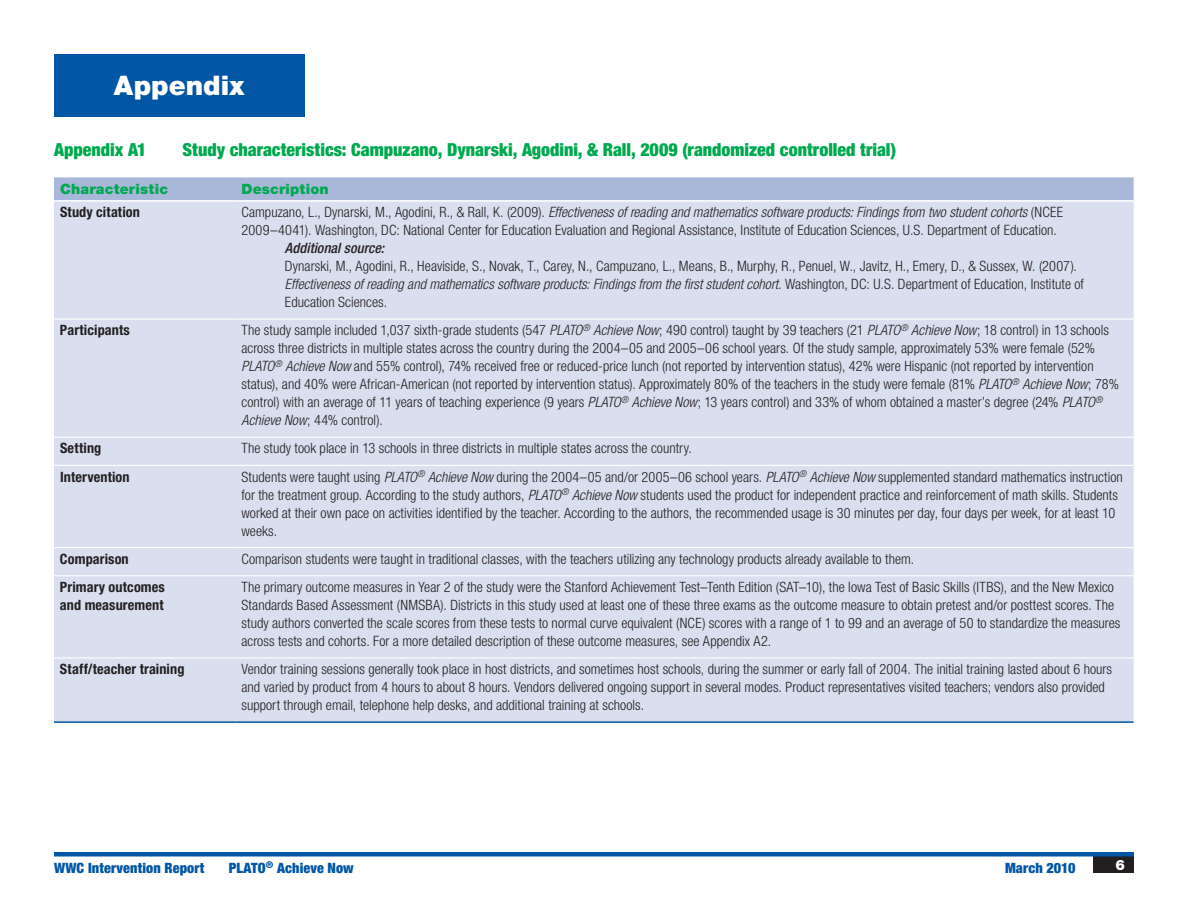
<style>
.page{position:relative;width:1188px;height:918px;background:#fff}
.page>*{position:absolute;margin:0;border:0;box-sizing:border-box;transform-origin:0 0}
.Appendix_blue_box{font:900 27px "Helvetica Neue LT Std";color:#fff}
.Appendix_title{font:900 condensed 18px "Helvetica Neue LT Std";color:#00a94e}
.Table_body_text{font:300 condensed 14.25px/18px "Helvetica Neue LT Std";letter-spacing:.005em;color:#231f20}
.Table_sub_head{font:700 condensed 14.25px/18px "Helvetica Neue LT Std";letter-spacing:.01em;color:#231f20}
.Footer{font:900 condensed 14.25px "Helvetica Neue LT Std";letter-spacing:.01em;color:#0155a5}
.Table_col__head{font:900 14.25px "Helvetica Neue LT Std";letter-spacing:.01em;color:#00a94e}
.Table_body_text-2{font:italic 500 condensed 14.25px "Helvetica Neue LT Std";letter-spacing:.005em;color:#231f20}
.Footer-Month_Year{font:900 condensed 14.25px "Helvetica Neue LT Std";letter-spacing:.005em;color:#0155a5}
.Page{font:900 14.25px "Helvetica Neue LT Std";color:#fff}
.s1{font-style:italic}
</style>
<div class="page">
<div style="left:1094px;top:856px;width:40px;height:17px;background:#231f20"></div>
<hr style="left:54px;top:852px;width:1080px;height:4px;background:#0155a5">
<div style="left:54px;top:54px;width:250px;height:63px;background:#0155a5"></div>
<div style="left:54px;top:177px;width:1080px;height:23px;background:#a9b8da"></div>
<div style="left:54px;top:202px;width:1080px;height:519px;background:#d9dfef"></div>
<hr style="left:54px;top:319px;width:181px;height:1px;background:#fff">
<hr style="left:235px;top:319px;width:899px;height:1px;background:#fff">
<hr style="left:54px;top:437px;width:181px;height:1px;background:#fff">
<hr style="left:235px;top:437px;width:899px;height:1px;background:#fff">
<hr style="left:54px;top:465px;width:181px;height:1px;background:#fff">
<hr style="left:235px;top:465px;width:899px;height:1px;background:#fff">
<hr style="left:54px;top:547px;width:181px;height:1px;background:#fff">
<hr style="left:235px;top:547px;width:899px;height:1px;background:#fff">
<hr style="left:54px;top:575px;width:181px;height:1px;background:#fff">
<hr style="left:235px;top:575px;width:899px;height:1px;background:#fff">
<hr style="left:54px;top:657px;width:181px;height:2px;background:#fff">
<hr style="left:235px;top:657px;width:899px;height:2px;background:#fff">
<hr style="left:54px;top:721px;width:181px;height:2px;background:#0155a5">
<hr style="left:235px;top:721px;width:899px;height:2px;background:#0155a5">
<p class="Appendix_blue_box" style="left:114px;top:69px;width:132px">Appendix</p>
<p class="Appendix_title" style="left:54px;top:139px;width:94px">Appendix A1</p>
<p class="Appendix_title" style="left:183px;top:139px;width:715px">Study characteristics: Campuzano, Dynarski, Agodini, &amp; Rall, 2009 (randomized controlled trial)</p>
<p class="Table_col__head" style="left:60px;top:180px;width:110px">Characteristic</p>
<p class="Table_col__head" style="left:241px;top:180px;width:89px">Description</p>
<p class="Table_sub_head" style="left:60px;top:203px;width:82px">Study citation</p>
<p class="Table_body_text" style="left:241px;top:203px;width:823px">Campuzano, L., Dynarski, M., Agodini, R., &amp; Rall, K. (2009). <span class="s1">Effectiveness of reading and mathematics software products: Findings from two student cohorts</span> (NCEE<br>2009–4041). Washington, DC: National Center for Education Evaluation and Regional Assistance, Institute of Education Sciences, U.S. Department of Education.</p>
<p class="Table_body_text-2" style="left:285px;top:240px;width:101px">Additional source:</p>
<p class="Table_body_text" style="left:285px;top:257px;width:801px">Dynarski, M., Agodini, R., Heaviside, S., Novak, T., Carey, N., Campuzano, L., Means, B., Murphy, R., Penuel, W., Javitz, H., Emery, D., &amp; Sussex, W. (2007).<br><span class="s1">Effectiveness of reading and mathematics software products: Findings from the first student cohort.</span> Washington, DC: U.S. Department of Education, Institute of<br>Education Sciences.</p>
<p class="Table_sub_head" style="left:60px;top:321px;width:71px">Participants</p>
<p class="Table_body_text" style="left:241px;top:321px;width:879px">The study sample included 1,037 sixth-grade students (547 <span class="s1">PLATO</span><sup>®</sup> <span class="s1">Achieve Now</span>; 490 control) taught by 39 teachers (21 <span class="s1">PLATO</span><sup>®</sup> <span class="s1">Achieve Now</span>; 18 control) in 13 schools across three districts in multiple states across the country during the 2004–05 and 2005–06 school years. Of the study sample, approximately 53% were female (52% <span class="s1">PLATO</span><sup>®</sup> <span class="s1">Achieve Now</span> and 55% control), 74% received free or reduced-price lunch (not reported by intervention status), 42% were Hispanic (not reported by intervention status), and 40% were African-American (not reported by intervention status). Approximately 80% of the teachers in the study were female (81% <span class="s1">PLATO</span><sup>®</sup> <span class="s1">Achieve Now</span>; 78% control) with an average of 11 years of teaching experience (9 years <span class="s1">PLATO</span><sup>®</sup> <span class="s1">Achieve Now</span>; 13 years control) and 33% of whom obtained a master’s degree (24% <span class="s1">PLATO</span><sup>® </sup><span class="s1">Achieve Now</span>; 44% control).</p>
<p class="Table_sub_head" style="left:60px;top:439px;width:43px">Setting</p>
<p class="Table_body_text" style="left:241px;top:439px;width:452px">The study took place in 13 schools in three districts in multiple states across the country.</p>
<p class="Table_sub_head" style="left:60px;top:467px;width:71px">Intervention</p>
<p class="Table_body_text" style="left:241px;top:467px;width:883px">Students were taught using <span class="s1">PLATO</span><sup>®</sup> <span class="s1">Achieve Now</span> during the 2004–05 and/or 2005–06 school years. <span class="s1">PLATO</span><sup>®</sup> <span class="s1">Achieve Now</span> supplemented standard mathematics instruction for the treatment group. According to the study authors, <span class="s1">PLATO</span><sup>®</sup> <span class="s1">Achieve Now</span> students used the product for independent practice and reinforcement of math skills. Students worked at their own pace on activities identified by the teacher. According to the authors, the recommended usage is 30 minutes per day, four days per week, for at least 10 weeks.</p>
<p class="Table_sub_head" style="left:60px;top:550px;width:70px">Comparison</p>
<p class="Table_body_text" style="left:241px;top:550px;width:674px">Comparison students were taught in traditional classes, with the teachers utilizing any technology products already available to them.</p>
<p class="Table_sub_head" style="left:60px;top:578px;width:106px">Primary outcomes and measurement</p>
<p class="Table_body_text" style="left:241px;top:578px;width:880px">The primary outcome measures in Year 2 of the study were the Stanford Achievement Test–Tenth Edition (SAT–10), the Iowa Test of Basic Skills (ITBS), and the New Mexico Standards Based Assessment (NMSBA). Districts in this study used at least one of these three exams as the outcome measure to obtain pretest and/or posttest scores. The study authors converted the scale scores from these tests to normal curve equivalent (NCE) scores with a range of 1 to 99 and an average of 50 to standardize the measures across tests and cohorts. For a more detailed description of these outcome measures, see Appendix A2.</p>
<p class="Table_sub_head" style="left:60px;top:660px;width:126px">Staff/teacher training</p>
<p class="Table_body_text" style="left:241px;top:660px;width:872px">Vendor training sessions generally took place in host districts, and sometimes host schools, during the summer or early fall of 2004. The initial training lasted about 6 hours and varied by product from 4 hours to about 8 hours. Vendors delivered ongoing support in several modes. Product representatives visited teachers; vendors also provided support through email, telephone help desks, and additional training at schools.</p>
<p class="Footer" style="left:54px;top:859px;width:152px">WWC Intervention Report</p>
<p class="Footer" style="left:229px;top:859px;width:127px">PLATO<sup>®</sup> Achieve Now</p>
<p class="Footer-Month_Year" style="left:1005px;top:859px;width:72px">March 2010</p>
<p class="Page" style="left:1115px;top:856px;width:11px">6</p>
</div>
